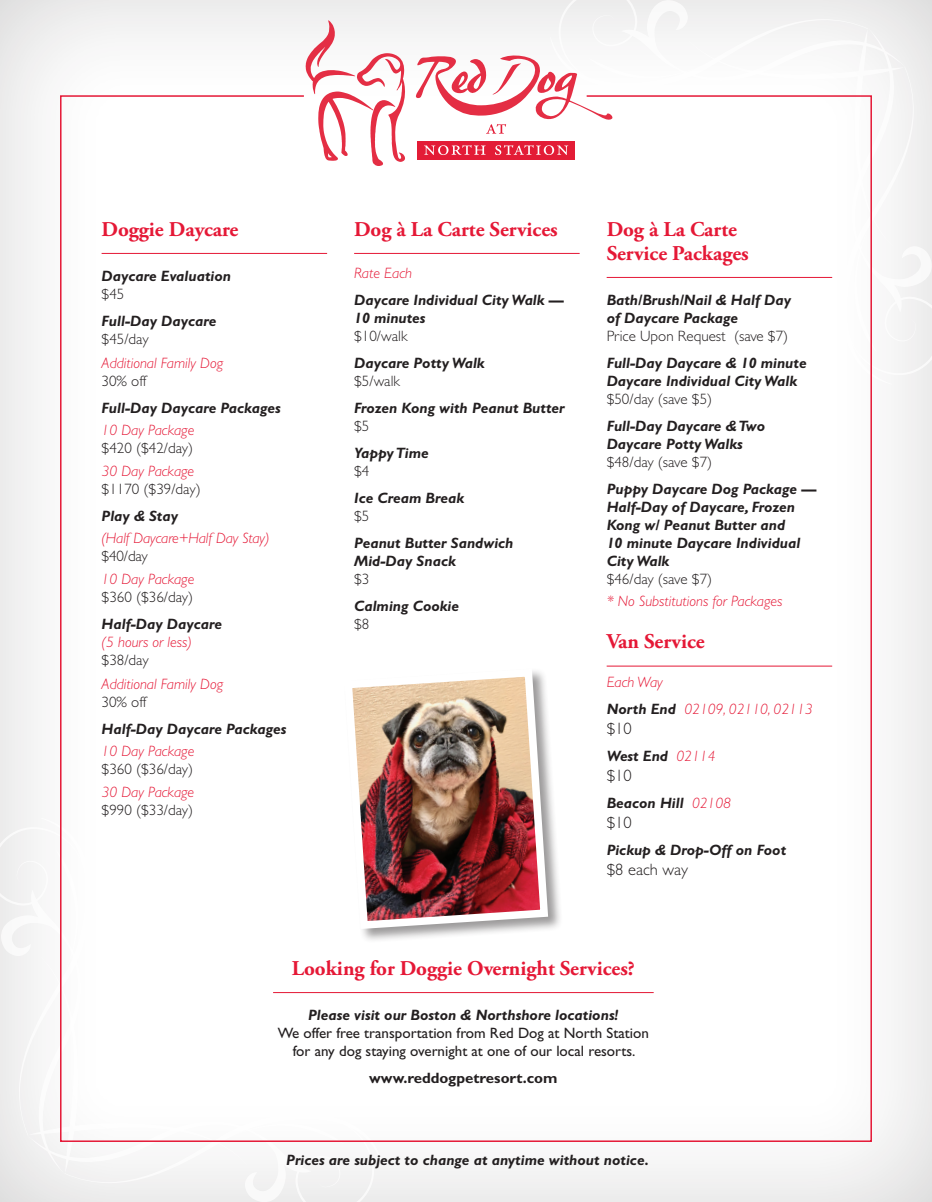
<style>
.page{position:relative;width:932px;height:1202px;background:#f4f4f4}
.page>*{position:absolute;margin:0;border:0;box-sizing:border-box;transform-origin:0 0}
.t1{font:700 21px/24px "Adobe Garamond Pro";color:#e51836}
.t2{font:300 16.5px "Gill Sans Std";color:#231f20}
.t3{font:italic 700 15px/18px "Gill Sans Std";color:#231f20}
.t4{font:italic 300 15px/27px "Gill Sans Std";color:#e51836}
.t5{font:300 15px "Gill Sans Std";color:#231f20}
.t6{font:15px/18px "Gill Sans Std";color:#231f20;text-align:center}
.t7{font:700 15px "Gill Sans Std";color:#231f20}
.s1{font-weight:700;color:#231f20}
.s2{font-weight:300;color:#e51836}
</style>
<div class="page">
<svg style="left:0;top:1114px;width:85px;height:88px"></svg>
<svg style="left:845px;top:0;width:87px;height:87px"></svg>
<div style="left:59px;top:95px;width:813px;height:1047px;background:#fff"></div>
<svg style="left:305px;top:20px;width:104px;height:146px"></svg>
<div style="left:417px;top:141px;width:157px;height:18px;background:#e31c36"></div>
<svg style="left:424px;top:145px;width:61px;height:10px"></svg>
<svg style="left:495px;top:145px;width:73px;height:10px"></svg>
<svg style="left:415px;top:55px;width:202px;height:79px"></svg>
<hr style="left:102px;top:253px;width:225px;height:1px;background:#e51836">
<hr style="left:354px;top:253px;width:225px;height:1px;background:#e51836">
<hr style="left:606px;top:277px;width:226px;height:1px;background:#e51836">
<hr style="left:606px;top:666px;width:226px;height:1px;background:#e51836">
<hr style="left:273px;top:992px;width:380px;height:1px;background:#e51836">
<div style="left:343px;top:668px;width:219px;height:275px;background:#231f20;opacity:.45"></div>
<img style="left:340px;top:665px;width:212px;height:268px">
<h1 class="t1" style="left:102px;top:217px;width:138px">Doggie Daycare</h1>
<p class="t3" style="left:102px;top:267px;width:131px">Daycare Evaluation</p>
<p class="t5" style="left:102px;top:285px;width:24px">$45</p>
<p class="t3" style="left:102px;top:312px;width:116px">Full-Day Daycare</p>
<p class="t5" style="left:102px;top:330px;width:49px">$45/day</p>
<p class="t4" style="left:102px;top:349px;width:123px">Additional Family Dog</p>
<p class="t5" style="left:102px;top:372px;width:46px">30% off</p>
<p class="t3" style="left:102px;top:399px;width:181px">Full-Day Daycare Packages</p>
<p class="t4" style="left:102px;top:417px;width:94px">10 Day Package</p>
<p class="t5" style="left:102px;top:440px;width:93px">$420 ($42/day)</p>
<p class="t4" style="left:102px;top:457px;width:94px">30 Day Package</p>
<p class="t5" style="left:102px;top:480px;width:101px">$1170 ($39/day)</p>
<p class="t3" style="left:102px;top:507px;width:78px">Play &amp; Stay</p>
<p class="t4" style="left:102px;top:525px;width:169px">(Half Daycare+Half Day Stay)</p>
<p class="t5" style="left:102px;top:548px;width:48px">$40/day</p>
<p class="t4" style="left:102px;top:565px;width:94px">10 Day Package</p>
<p class="t5" style="left:102px;top:588px;width:93px">$360 ($36/day)</p>
<p class="t3" style="left:102px;top:615px;width:122px">Half-Day Daycare</p>
<p class="t4" style="left:102px;top:628px;width:92px">(5 hours or less)</p>
<p class="t5" style="left:102px;top:651px;width:49px">$38/day</p>
<p class="t4" style="left:102px;top:670px;width:123px">Additional Family Dog</p>
<p class="t5" style="left:102px;top:693px;width:46px">30% off</p>
<p class="t3" style="left:102px;top:720px;width:186px">Half-Day Daycare Packages</p>
<p class="t4" style="left:102px;top:738px;width:94px">10 Day Package</p>
<p class="t5" style="left:102px;top:761px;width:93px">$360 ($36/day)</p>
<p class="t4" style="left:102px;top:778px;width:94px">30 Day Package</p>
<p class="t5" style="left:102px;top:801px;width:93px">$990 ($33/day)</p>
<h1 class="t1" style="left:354px;top:217px;width:205px">Dog à La Carte Services</h1>
<p class="t4" style="left:354px;top:259px;width:59px">Rate Each</p>
<p class="t3" style="left:354px;top:291px;width:211px">Daycare Individual City Walk —<br>10 minutes</p>
<p class="t5" style="left:354px;top:327px;width:55px">$10/walk</p>
<p class="t3" style="left:354px;top:354px;width:132px">Daycare Potty Walk</p>
<p class="t5" style="left:354px;top:372px;width:47px">$5/walk</p>
<p class="t3" style="left:354px;top:399px;width:212px">Frozen Kong with Peanut Butter</p>
<p class="t5" style="left:354px;top:417px;width:17px">$5</p>
<p class="t3" style="left:354px;top:444px;width:76px">Yappy Time</p>
<p class="t5" style="left:354px;top:462px;width:17px">$4</p>
<p class="t3" style="left:354px;top:489px;width:111px">Ice Cream Break</p>
<p class="t5" style="left:354px;top:507px;width:17px">$5</p>
<p class="t3" style="left:354px;top:534px;width:161px">Peanut Butter Sandwich<br>Mid-Day Snack</p>
<p class="t5" style="left:354px;top:570px;width:17px">$3</p>
<p class="t3" style="left:354px;top:597px;width:106px">Calming Cookie</p>
<p class="t5" style="left:354px;top:615px;width:17px">$8</p>
<h1 class="t1" style="left:606px;top:217px;width:144px">Dog à La Carte<br>Service Packages</h1>
<p class="t3" style="left:606px;top:291px;width:186px">Bath/Brush/Nail &amp; Half Day of Daycare Package</p>
<p class="t5" style="left:606px;top:327px;width:183px">Price Upon Request (save $7)</p>
<p class="t3" style="left:606px;top:354px;width:201px">Full-Day Daycare &amp; 10 minute<br>Daycare Individual City Walk</p>
<p class="t5" style="left:606px;top:390px;width:107px">$50/day (save $5)</p>
<p class="t3" style="left:606px;top:417px;width:160px">Full-Day Daycare &amp; Two<br>Daycare Potty Walks</p>
<p class="t5" style="left:606px;top:453px;width:107px">$48/day (save $7)</p>
<p class="t3" style="left:606px;top:480px;width:211px">Puppy Daycare Dog Package —<br>Half-Day of Daycare, Frozen<br>Kong w/ Peanut Butter and<br>10 minute Daycare Individual<br>City Walk</p>
<p class="t5" style="left:606px;top:570px;width:107px">$46/day (save $7)</p>
<p class="t4" style="left:606px;top:588px;width:177px">* No Substitutions for Packages</p>
<h1 class="t1" style="left:606px;top:630px;width:99px">Van Service</h1>
<p class="t4" style="left:606px;top:669px;width:207px">Each Way<br><span class="s1">North End</span> 02109, 02110, 02113</p>
<p class="t2" style="left:606px;top:719px;width:27px">$10</p>
<p class="t3" style="left:606px;top:747px;width:110px">West End <span class="s2">02114</span></p>
<p class="t2" style="left:606px;top:766px;width:27px">$10</p>
<p class="t3" style="left:606px;top:794px;width:126px">Beacon Hill <span class="s2">02108</span></p>
<p class="t2" style="left:606px;top:813px;width:27px">$10</p>
<p class="t3" style="left:606px;top:840px;width:181px">Pickup &amp; Drop-Off on Foot</p>
<p class="t2" style="left:606px;top:859px;width:83px">$8 each way</p>
<h1 class="t1" style="left:292px;top:956px;width:344px">Looking for Doggie Overnight Services?</h1>
<p class="t3" style="left:308px;top:1005px;width:312px">Please visit our Boston &amp; Northshore locations!</p>
<p class="t6" style="left:278px;top:1023px;width:373px">We offer free transportation from Red Dog at North Station for any dog staying overnight at one of our local resorts.</p>
<p class="t7" style="left:369px;top:1068px;width:190px">www.reddogpetresort.com</p>
<p class="t3" style="left:286px;top:1150px;width:364px">Prices are subject to change at anytime without notice.</p>
</div>
